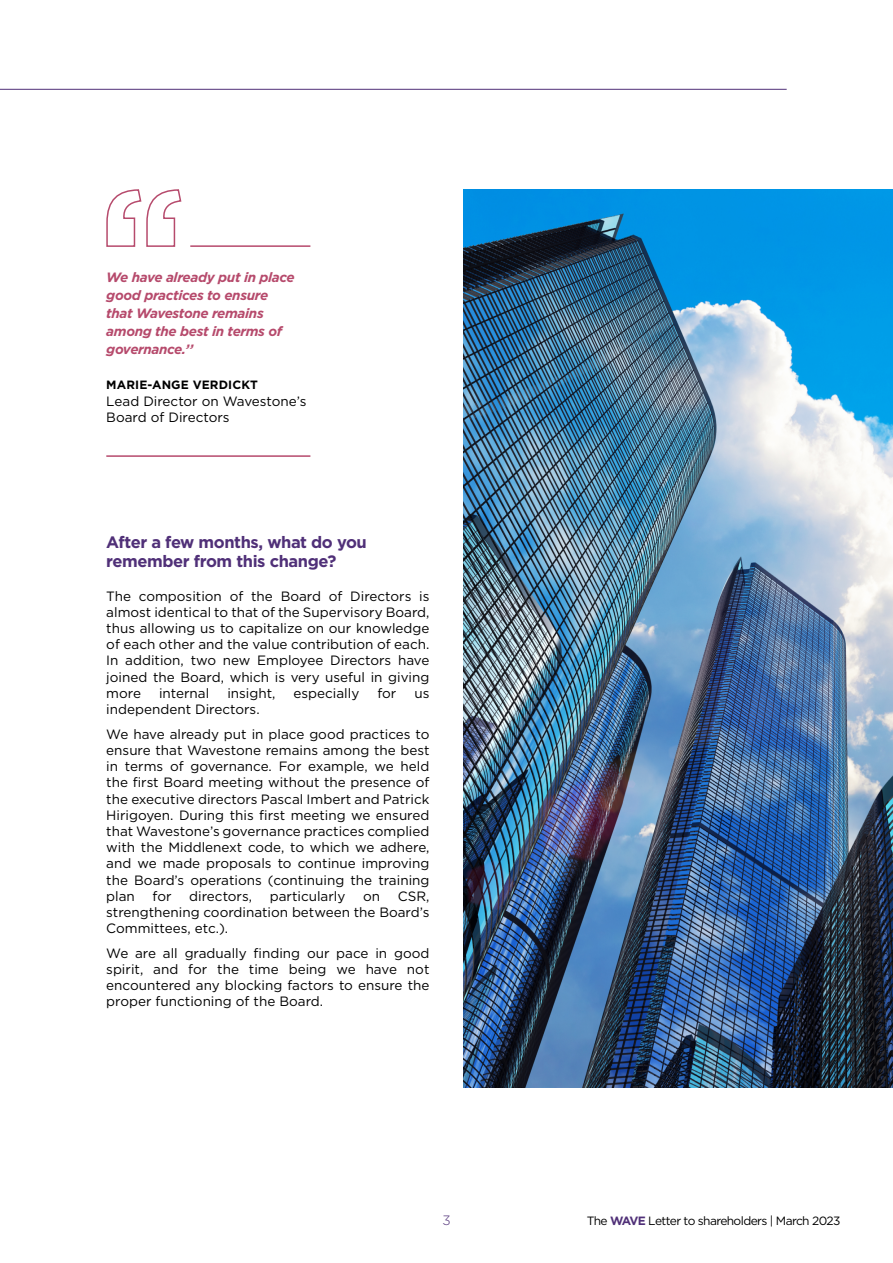
<style>
.page{position:relative;width:893px;height:1263px;background:#fff}
.page>*{position:absolute;margin:0;border:0;box-sizing:border-box;transform-origin:0 0}
.t1{font:700 16.5px/19.8px "Gotham";letter-spacing:-.025em;color:#503078}
.t2{font:13.5px/16.2px "Gotham";color:#000;text-align:justify}
.t3{font:italic 700 13.5px/18px "Gotham";letter-spacing:-.025em;color:#b64a6c}
.t4{font:300 13.5px "Gotham";color:#503078}
.t5{font:12px "Gotham";letter-spacing:-.05em;color:#000}
.t6{font:700 12px "Gotham";letter-spacing:.01em;color:#000}
.s1{font-weight:700;color:#503078}
</style>
<div class="page">
<hr style="left:0;top:89px;width:787px;height:1px;background:#503078">
<img style="left:463px;top:189px;width:430px;height:898px">
<svg style="left:106px;top:189px;width:76px;height:58px"></svg>
<hr style="left:190px;top:245px;width:120px;height:2px;background:#b64a6c">
<hr style="left:106px;top:455px;width:204px;height:2px;background:#b64a6c">
<p class="t3" style="left:106px;top:268px;width:190px">We have already put in place good practices to ensure that Wavestone remains among the best in terms of governance.’’</p>
<p class="t6" style="left:106px;top:377px;width:153px">MARIE-ANGE VERDICKT</p>
<p class="t2" style="left:106px;top:392px;width:202px">Lead Director on Wavestone’s<br>Board of Directors</p>
<p class="t1" style="left:106px;top:532px;width:262px">After a few months, what do you remember from this change?</p>
<p class="t2" style="left:106px;top:587px;width:325px">The composition of the Board of Directors is almost identical to that of the Supervisory Board, thus allowing us to capitalize on our knowledge of each other and the value contribution of each.<br>In addition, two new Employee Directors have joined the Board, which is very useful in giving more</p>
<p class="t2" style="left:159px;top:685px;width:52px">internal</p>
<p class="t2" style="left:227px;top:685px;width:50px">insight,</p>
<p class="t2" style="left:294px;top:685px;width:67px">especially</p>
<p class="t2" style="left:377px;top:685px;width:21px">for</p>
<p class="t2" style="left:414px;top:685px;width:17px">us</p>
<p class="t2" style="left:106px;top:696px;width:325px;line-height:24.8px">independent Directors.<br>We have already put in place good practices to</p>
<p class="t2" style="left:106px;top:742px;width:325px">ensure that Wavestone remains among the best in terms of governance. For example, we held the first Board meeting without the presence of the executive directors Pascal Imbert and Patrick Hirigoyen. During this first meeting we ensured that Wavestone’s governance practices complied with the Middlenext code, to which we adhere, and we made proposals to continue improving the Board’s operations (continuing the training plan</p>
<p class="t2" style="left:153px;top:887px;width:21px">for</p>
<p class="t2" style="left:189px;top:887px;width:64px">directors,</p>
<p class="t2" style="left:270px;top:887px;width:77px">particularly</p>
<p class="t2" style="left:363px;top:887px;width:19px">on</p>
<p class="t2" style="left:106px;top:887px;width:325px;text-indent:291px">CSR, strengthening coordination between the Board’s Committees, etc.).</p>
<p class="t2" style="left:106px;top:945px;width:325px">We are all gradually finding our pace in good spirit, and for the time being we have not encountered any blocking factors to ensure the proper functioning of the Board.</p>
<p class="t4" style="left:442px;top:1212px;width:10px">3</p>
<p class="t5" style="left:587px;top:1213px;width:255px">The <span class="s1">WAVE</span> Letter to shareholders | March 2023</p>
</div>
